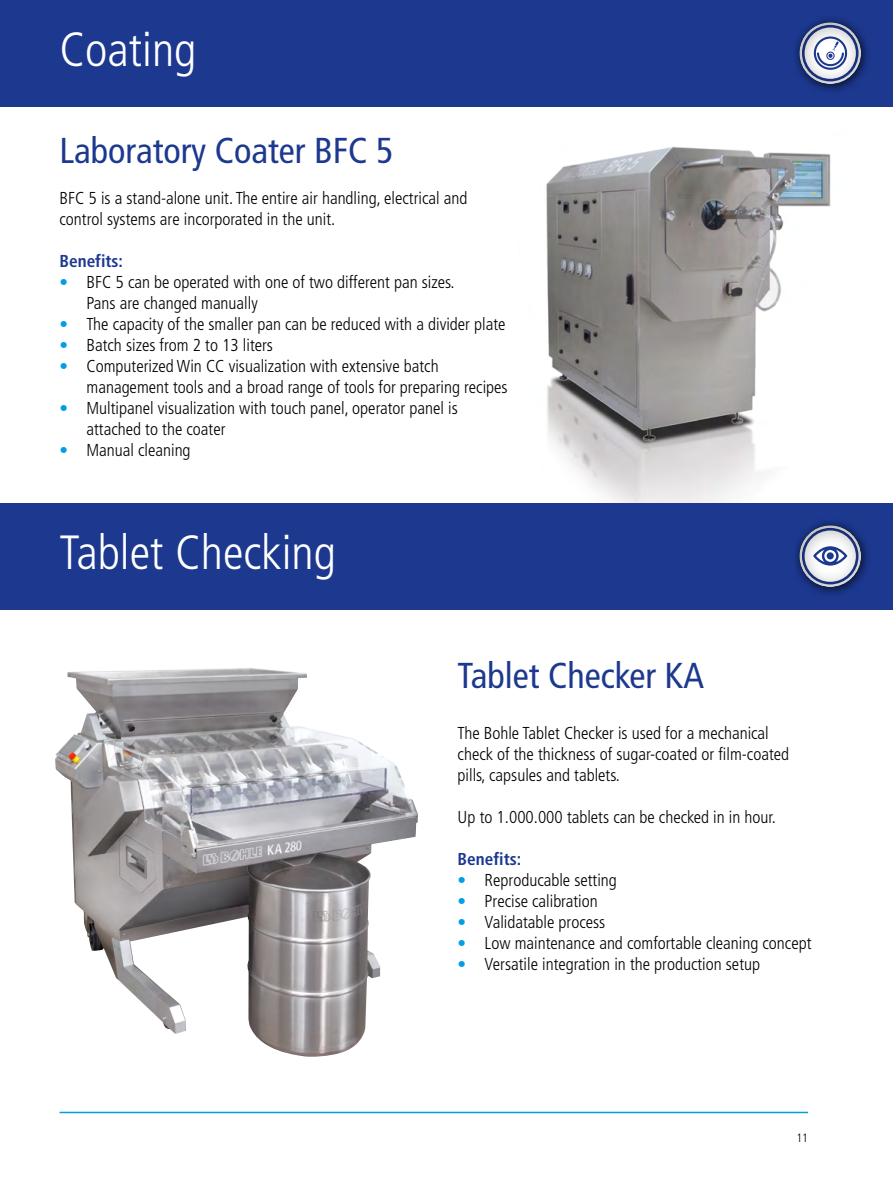
<style>
.page{position:relative;width:893px;height:1191px;background:#fff}
.page>*{position:absolute;margin:0;border:0;box-sizing:border-box;transform-origin:0 0}
.t1{font:300 condensed 48px "Frutiger LT";color:#fff}
.t2{font:condensed 36px "Frutiger LT";color:#1c388f}
.t3{font:300 condensed 17.25px/21px "Frutiger LT";color:#000}
.t4{font:700 condensed 17.25px "Frutiger LT";color:#1c388f}
.t5{font:300 condensed 12px "Frutiger LT";color:#000}
.s1{font-weight:700;color:#009ee3}
</style>
<div class="page">
<img style="left:546px;top:146px;width:285px;height:357px">
<div style="left:0;top:0;width:893px;height:106px;background:#1c388f"></div>
<hr style="left:60px;top:1111px;width:748px;height:2px;background:#009ee3">
<div style="left:792px;top:15px;width:79px;height:79px;background:#000;opacity:.75"></div>
<div style="left:787px;top:12px;width:87px;height:72px;background:#000;opacity:.41"></div>
<img style="left:55px;top:668px;width:363px;height:389px">
<div style="left:0;top:503px;width:893px;height:106px;background:#1c388f"></div>
<div style="left:792px;top:518px;width:79px;height:79px;background:#000;opacity:.75"></div>
<div style="left:787px;top:515px;width:87px;height:72px;background:#000;opacity:.41"></div>
<h1 class="t1" style="left:60px;top:22px;width:138px">Coating</h1>
<h2 class="t2" style="left:60px;top:130px;width:335px">Laboratory Coater BFC 5</h2>
<p class="t3" style="left:60px;top:187px;width:409px">BFC 5 is a stand-alone unit. The entire air handling, electrical and control systems are incorporated in the unit.</p>
<p class="t4" style="left:60px;top:250px;width:65px">Benefits:</p>
<p class="t3" style="left:87px;top:271px;width:370px;text-indent:-27px"><span class="s1">•</span> BFC 5 can be operated with one of two different pan sizes.<br>Pans are changed manually</p>
<p class="t3" style="left:60px;top:313px;width:447px"><span class="s1">•</span> The capacity of the smaller pan can be reduced with a divider plate</p>
<p class="t3" style="left:60px;top:334px;width:215px"><span class="s1">•</span> Batch sizes from 2 to 13 liters</p>
<p class="t3" style="left:87px;top:355px;width:423px;text-indent:-27px"><span class="s1">•</span> Computerized Win CC visualization with extensive batch management tools and a broad range of tools for preparing recipes</p>
<p class="t3" style="left:87px;top:397px;width:373px;text-indent:-27px"><span class="s1">•</span> Multipanel visualization with touch panel, operator panel is attached to the coater</p>
<p class="t3" style="left:60px;top:439px;width:133px"><span class="s1">•</span> Manual cleaning</p>
<h1 class="t1" style="left:60px;top:525px;width:278px">Tablet Checking</h1>
<h2 class="t2" style="left:458px;top:655px;width:248px">Tablet Checker KA</h2>
<p class="t3" style="left:458px;top:723px;width:333px">The Bohle Tablet Checker is used for a mechanical check of the thickness of sugar-coated or film-coated pills, capsules and tablets.</p>
<p class="t3" style="left:458px;top:807px;width:320px">Up to 1.000.000 tablets can be checked in in hour.</p>
<p class="t4" style="left:458px;top:849px;width:65px">Benefits:</p>
<p class="t3" style="left:458px;top:870px;width:161px"><span class="s1">•</span> Reproducable setting</p>
<p class="t3" style="left:458px;top:891px;width:142px"><span class="s1">•</span> Precise calibration</p>
<p class="t3" style="left:458px;top:912px;width:149px"><span class="s1">•</span> Validatable process</p>
<p class="t3" style="left:458px;top:933px;width:355px"><span class="s1">•</span> Low maintenance and comfortable cleaning concept</p>
<p class="t3" style="left:458px;top:954px;width:304px"><span class="s1">•</span> Versatile integration in the production setup</p>
<p class="t5" style="left:796px;top:1130px;width:13px">11</p>
</div>
